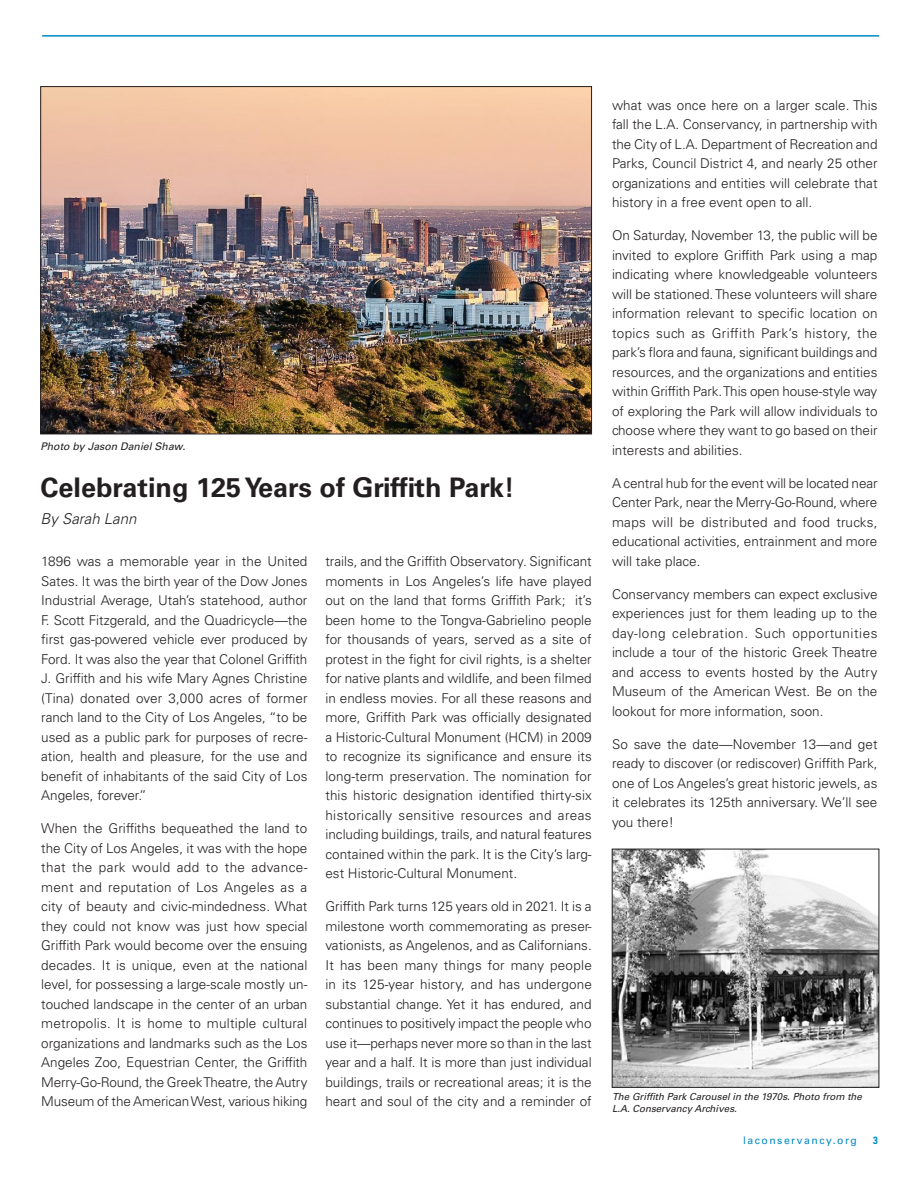
<style>
.page{position:relative;width:918px;height:1188px;background:#fff}
.page>*{position:absolute;margin:0;border:0;box-sizing:border-box;transform-origin:0 0}
.a_Headline{font:700 27px "Univers LT Std";color:#231f20}
.t1{font:italic 300 15px "Univers LT Std";color:#231f20}
.a_Body_text_-_no_ind{font:300 13.5px/19.5px "Univers LT Std";color:#231f20;text-align:justify}
.a_Caption{font:italic 10.5px "Univers LT Std";color:#231f20}
.t2{font:10.5px "Univers LT Std";letter-spacing:.14em;color:#0089c4}
.t3{font:700 condensed 10.5px "Univers LT Std";color:#0089c4}
.a_Caption-2{font:italic 9.75px/11.7px "Univers LT Std";color:#231f20}
</style>
<div class="page">
<hr style="left:42px;top:35px;width:837px;height:2px;background:#0089c4">
<img style="left:42px;top:88px;width:548px;height:344px">
<img style="left:614px;top:851px;width:263px;height:235px">
<div style="left:612px;top:849px;width:267px;height:239px;border:1px solid #231f20"></div>
<p class="a_Caption" style="left:40px;top:440px;width:146px">Photo by Jason Daniel Shaw.</p>
<p class="a_Headline" style="left:40px;top:472px;width:476px">Celebrating 125 Years of Griffith Park!</p>
<p class="t1" style="left:40px;top:509px;width:97px">By Sarah Lann</p>
<p class="a_Body_text_-_no_ind" style="left:41px;top:552px;width:268px">1896 was a memorable year in the United Sates. It was the birth year of the Dow Jones Industrial Average, Utah’s statehood, author F. Scott Fitzgerald, and the Quadricycle—the first gas-powered vehicle ever produced by Ford. It was also the year that Colonel Griffith J. Griffith and his wife Mary Agnes Christine (Tina) donated over 3,000 acres of former ranch land to the City of Los Angeles, “to be used as a public park for purposes of recre&shy;ation, health and pleasure, for the use and benefit of inhabitants of the said City of Los Angeles, forever.”</p>
<p class="a_Body_text_-_no_ind" style="left:41px;top:819px;width:268px">When the Griffiths bequeathed the land to the City of Los Angeles, it was with the hope that the park would add to the advance&shy;ment and reputation of Los Angeles as a city of beauty and civic-mindedness. What they could not know was just how special Griffith Park would become over the ensuing decades. It is unique, even at the national level, for possessing a large-scale mostly un&shy;touched landscape in the center of an urban metropolis. It is home to multiple cultural organizations and landmarks such as the Los Angeles Zoo, Equestrian Center, the Griffith Merry-Go-Round, the Greek Theatre, the Autry Museum of the American West, various hiking</p>
<p class="a_Body_text_-_no_ind" style="left:325px;top:552px;width:268px">trails, and the Griffith Observatory. Significant moments in Los Angeles’s life have played out on the land that forms Griffith Park; it’s been home to the Tongva-Gabrielino people for thousands of years, served as a site of protest in the fight for civil rights, is a shelter for native plants and wildlife, and been filmed in endless movies. For all these reasons and more, Griffith Park was officially designated a Historic-Cultural Monument (HCM) in 2009 to recognize its significance and ensure its long-term preservation. The nomination for this historic designation identified thirty-six historically sensitive resources and areas including buildings, trails, and natural features contained within the park. It is the City’s larg&shy;est Historic-Cultural Monument.</p>
<p class="a_Body_text_-_no_ind" style="left:325px;top:897px;width:268px">Griffith Park turns 125 years old in 2021. It is a milestone worth commemorating as preser&shy;vationists, as Angelenos, and as Californians.<br>It has been many things for many people in its 125-year history, and has undergone substantial change. Yet it has endured, and continues to positively impact the people who use it—perhaps never more so than in the last year and a half. It is more than just individual buildings, trails or recreational areas; it is the heart and soul of the city and a reminder of</p>
<p class="a_Body_text_-_no_ind" style="left:612px;top:95px;width:267px">what was once here on a larger scale. This fall the L.A. Conservancy, in partnership with the City of L.A. Department of Recreation and Parks, Council District 4, and nearly 25 other organizations and entities will celebrate that history in a free event open to all.</p>
<p class="a_Body_text_-_no_ind" style="left:612px;top:226px;width:267px">On Saturday, November 13, the public will be invited to explore Griffith Park using a map indicating where knowledgeable volunteers will be stationed. These volunteers will share information relevant to specific location on topics such as Griffith Park’s history, the park’s flora and fauna, significant buildings and resources, and the organizations and entities within Griffith Park. This open house-style way of exploring the Park will allow individuals to choose where they want to go based on their interests and abilities.</p>
<p class="a_Body_text_-_no_ind" style="left:612px;top:473px;width:267px">A central hub for the event will be located near Center Park, near the Merry-Go-Round, where maps will be distributed and food trucks, educational activities, entrainment and more will take place.</p>
<p class="a_Body_text_-_no_ind" style="left:612px;top:584px;width:267px">Conservancy members can expect exclusive experiences just for them leading up to the day-long celebration. Such opportunities include a tour of the historic Greek Theatre and access to events hosted by the Autry Museum of the American West. Be on the lookout for more information, soon.</p>
<p class="a_Body_text_-_no_ind" style="left:612px;top:734px;width:267px">So save the date—November 13—and get ready to discover (or rediscover) Griffith Park, one of Los Angeles’s great historic jewels, as it celebrates its 125th anniversary. We’ll see you there!</p>
<p class="a_Caption-2" style="left:612px;top:1091px;width:252px">The Griffith Park Carousel in the 1970s. Photo from the<br>L.A. Conservancy Archives.</p>
<p class="t2" style="left:743px;top:1134px;width:115px">laconservancy.org</p>
<p class="t3" style="left:873px;top:1134px;width:6px">3</p>
</div>
